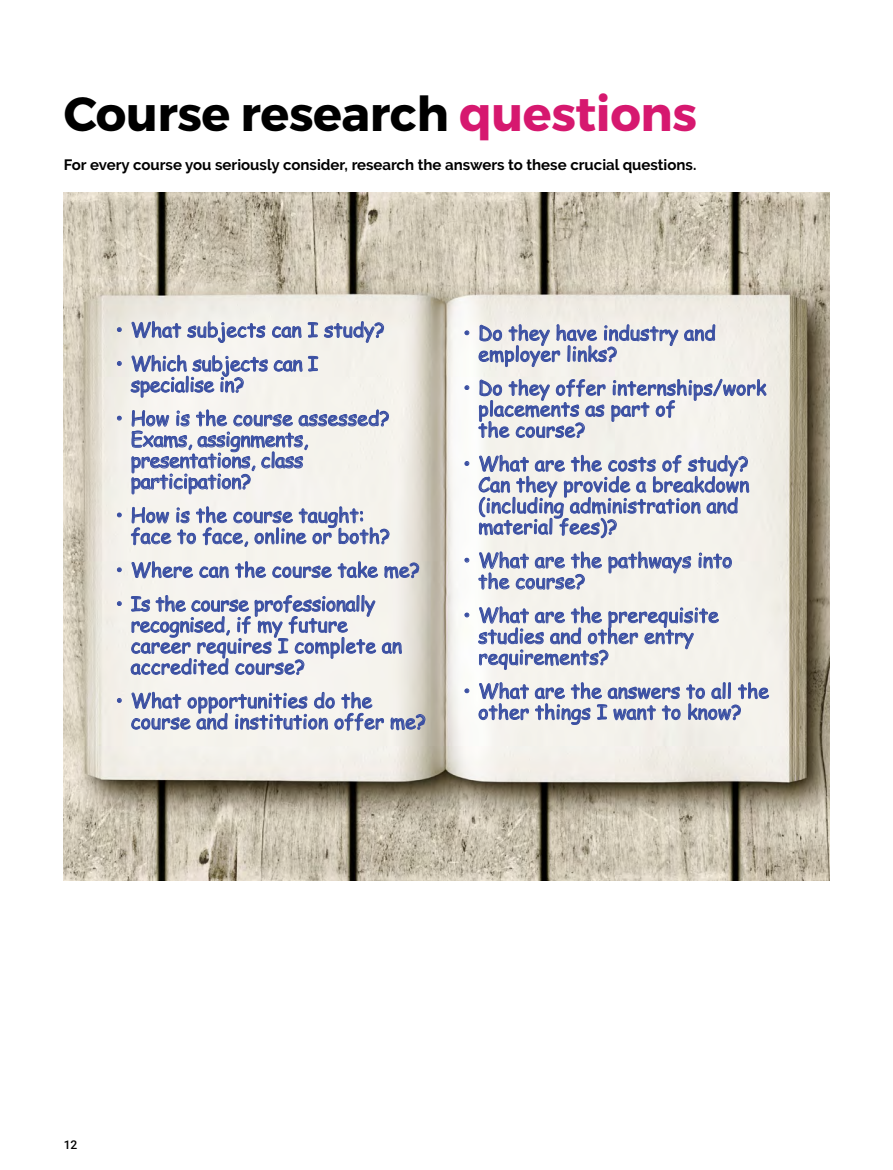
<style>
.page{position:relative;width:893px;height:1170px;background:#fff}
.page>*{position:absolute;margin:0;border:0;box-sizing:border-box;transform-origin:0 0}
.Heading_Title{font:700 48px "Montserrat";letter-spacing:-.01em;color:#000}
.t1{font:19.5px/21px "Comic Sans MS";color:#3a4fa2}
.t2{font:19.5px/21px "Comic Sans MS";letter-spacing:-.02em;color:#3a4fa2}
.Body_Intro_text{font:700 15px "Raleway";color:#000}
.t3{font:500 12px "Roboto";color:#000}
.s1{color:#d6186f}
</style>
<div class="page">
<img style="left:64px;top:193px;width:765px;height:687px">
<svg style="left:117px;top:327px;width:4px;height:4px"></svg>
<svg style="left:132px;top:321px;width:49px;height:17px"></svg>
<svg style="left:187px;top:321px;width:78px;height:21px"></svg>
<svg style="left:272px;top:326px;width:29px;height:11px"></svg>
<svg style="left:308px;top:322px;width:10px;height:15px"></svg>
<svg style="left:324px;top:321px;width:60px;height:21px"></svg>
<svg style="left:117px;top:361px;width:4px;height:4px"></svg>
<svg style="left:274px;top:360px;width:28px;height:11px"></svg>
<svg style="left:308px;top:356px;width:10px;height:15px"></svg>
<svg style="left:131px;top:355px;width:137px;height:42px"></svg>
<svg style="left:117px;top:416px;width:4px;height:4px"></svg>
<svg style="left:132px;top:410px;width:257px;height:84px"></svg>
<svg style="left:117px;top:513px;width:4px;height:4px"></svg>
<svg style="left:131px;top:507px;width:40px;height:38px;background:#c2c6d8"></svg>
<svg style="left:177px;top:506px;width:212px;height:40px;background:#ced0dd"></svg>
<svg style="left:117px;top:567px;width:4px;height:4px"></svg>
<svg style="left:132px;top:561px;width:61px;height:17px"></svg>
<svg style="left:200px;top:566px;width:28px;height:11px"></svg>
<svg style="left:235px;top:561px;width:31px;height:17px"></svg>
<svg style="left:273px;top:566px;width:59px;height:12px"></svg>
<svg style="left:338px;top:561px;width:40px;height:16px"></svg>
<svg style="left:385px;top:562px;width:34px;height:16px"></svg>
<svg style="left:117px;top:601px;width:4px;height:4px"></svg>
<svg style="left:382px;top:642px;width:20px;height:11px"></svg>
<svg style="left:131px;top:595px;width:245px;height:79px"></svg>
<svg style="left:117px;top:698px;width:4px;height:4px"></svg>
<svg style="left:132px;top:692px;width:252px;height:39px"></svg>
<svg style="left:391px;top:714px;width:34px;height:15px"></svg>
<svg style="left:465px;top:331px;width:4px;height:4px"></svg>
<svg style="left:684px;top:325px;width:31px;height:16px"></svg>
<svg style="left:479px;top:324px;width:199px;height:43px;background:#cfd0dc"></svg>
<svg style="left:465px;top:385px;width:4px;height:4px"></svg>
<svg style="left:612px;top:379px;width:154px;height:42px;background:#d4d6df"></svg>
<svg style="left:479px;top:379px;width:126px;height:59px;background:#c7cbda"></svg>
<svg style="left:465px;top:461px;width:4px;height:4px"></svg>
<svg style="left:479px;top:455px;width:270px;height:83px;background:#cccfdb"></svg>
<svg style="left:465px;top:558px;width:4px;height:4px"></svg>
<svg style="left:609px;top:552px;width:82px;height:21px;background:#c3c7d8"></svg>
<svg style="left:699px;top:553px;width:33px;height:15px"></svg>
<svg style="left:479px;top:552px;width:123px;height:37px;background:#c8ccda"></svg>
<svg style="left:465px;top:613px;width:4px;height:4px"></svg>
<svg style="left:479px;top:606px;width:240px;height:64px;background:#d1d4de"></svg>
<svg style="left:465px;top:688px;width:4px;height:4px"></svg>
<svg style="left:479px;top:682px;width:50px;height:37px"></svg>
<svg style="left:535px;top:682px;width:145px;height:42px;background:#c9cdda"></svg>
<svg style="left:686px;top:682px;width:83px;height:38px;background:#cccfdb"></svg>
<p class="Heading_Title" style="left:64px;top:84px;width:635px">Course research <span class="s1">questions</span></p>
<p class="Body_Intro_text" style="left:64px;top:156px;width:634px">For every course you seriously consider, research the answers to these crucial questions.</p>
<p class="t1" style="left:116px;top:318px;width:270px">• What subjects can I study?</p>
<p class="t2" style="left:131px;top:352px;width:189px;text-indent:-15px">• Which subjects can I specialise in?</p>
<p class="t2" style="left:131px;top:407px;width:260px;text-indent:-15px">• How is the course assessed?<br>Exams, assignments, presentations, class participation?</p>
<p class="t1" style="left:131px;top:504px;width:261px;text-indent:-15px">• How is the course taught: face to face, online or both?</p>
<p class="t1" style="left:116px;top:558px;width:306px">• Where can the course take me?</p>
<p class="t1" style="left:131px;top:592px;width:273px;text-indent:-15px">• Is the course professionally recognised, if my future career requires I complete an accredited course?</p>
<p class="t1" style="left:131px;top:689px;width:297px;text-indent:-15px">• What opportunities do the course and institution offer me?</p>
<p class="t1" style="left:478px;top:322px;width:239px;text-indent:-15px">• Do they have industry and employer links?</p>
<p class="t1" style="left:478px;top:376px;width:289px;text-indent:-15px">• Do they offer internships/work placements as part of<br>the course?</p>
<p class="t1" style="left:478px;top:452px;width:273px;text-indent:-15px">• What are the costs of study?<br>Can they provide a breakdown (including administration and material fees)?</p>
<p class="t1" style="left:478px;top:549px;width:256px;text-indent:-15px">• What are the pathways into the course?</p>
<p class="t1" style="left:478px;top:604px;width:242px;text-indent:-15px">• What are the prerequisite studies and other entry requirements?</p>
<p class="t1" style="left:478px;top:679px;width:292px;text-indent:-15px">• What are the answers to all the other things I want to know?</p>
<p class="t3" style="left:64px;top:1135px;width:15px">12</p>
</div>
